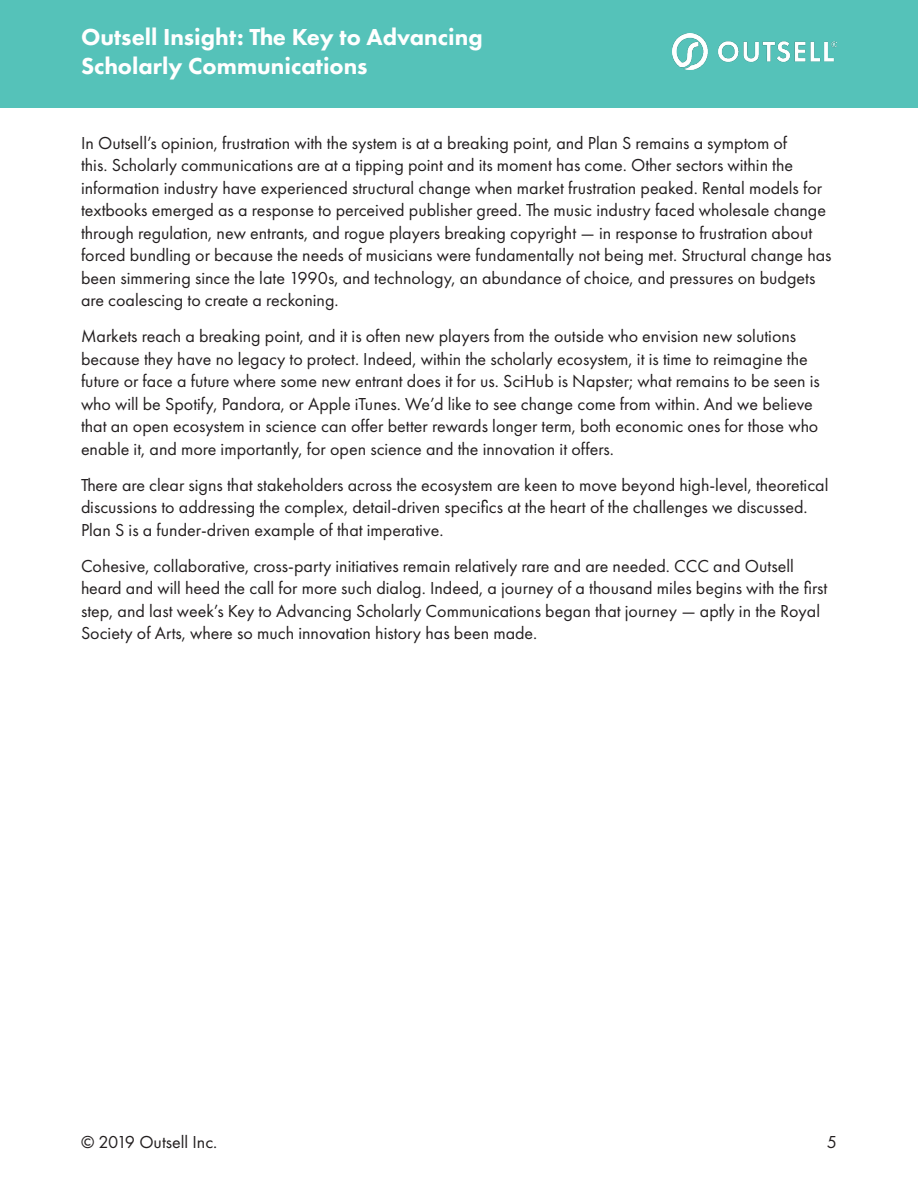
<style>
.page{position:relative;width:918px;height:1188px;background:#fff}
.page>*{position:absolute;margin:0;border:0;box-sizing:border-box;transform-origin:0 0}
.t1{font:800 24px/28.8px "Futura PT";color:#fff}
.t2{font:800 21px "Futura PT";color:#fff}
.Paragraph_Style_1{font:18px/22.5px "Futura PT";color:#231f20}
</style>
<div class="page">
<div style="left:0;top:0;width:918px;height:108px;background:#55c2b9"></div>
<img style="left:673px;top:34px;width:164px;height:36px">
<p class="t2" style="left:53px;top:16px;width:515px">Peer Review: A Central Element of the Researcher Role</p>
<p class="t1" style="left:81px;top:23px;width:403px">Outsell Insight: The Key to Advancing<br>Scholarly Communications</p>
<p class="Paragraph_Style_1" style="left:81px;top:131px;width:752px">In Outsell’s opinion, frustration with the system is at a breaking point, and Plan S remains a symptom of<br>this. Scholarly communications are at a tipping point and its moment has come. Other sectors within the information industry have experienced structural change when market frustration peaked. Rental models for textbooks emerged as a response to perceived publisher greed. The music industry faced wholesale change through regulation, new entrants, and rogue players breaking copyright — in response to frustration about forced bundling or because the needs of musicians were fundamentally not being met. Structural change has been simmering since the late 1990s, and technology, an abundance of choice, and pressures on budgets are coalescing to create a reckoning.</p>
<p class="Paragraph_Style_1" style="left:81px;top:325px;width:740px">Markets reach a breaking point, and it is often new players from the outside who envision new solutions because they have no legacy to protect. Indeed, within the scholarly ecosystem, it is time to reimagine the future or face a future where some new entrant does it for us. SciHub is Napster; what remains to be seen is who will be Spotify, Pandora, or Apple iTunes. We’d like to see change come from within. And we believe that an open ecosystem in science can offer better rewards longer term, both economic ones for those who enable it, and more importantly, for open science and the innovation it offers.</p>
<p class="Paragraph_Style_1" style="left:81px;top:473px;width:749px">There are clear signs that stakeholders across the ecosystem are keen to move beyond high-level, theoretical discussions to addressing the complex, detail-driven specifics at the heart of the challenges we discussed.<br>Plan S is a funder-driven example of that imperative.</p>
<p class="Paragraph_Style_1" style="left:81px;top:554px;width:748px">Cohesive, collaborative, cross-party initiatives remain relatively rare and are needed. CCC and Outsell heard and will heed the call for more such dialog. Indeed, a journey of a thousand miles begins with the first step, and last week’s Key to Advancing Scholarly Communications began that journey — aptly in the Royal Society of Arts, where so much innovation history has been made.</p>
<p class="Paragraph_Style_1" style="left:81px;top:1130px;width:138px">© 2019 Outsell Inc.</p>
<p class="Paragraph_Style_1" style="left:827px;top:1130px;width:12px">5</p>
</div>
